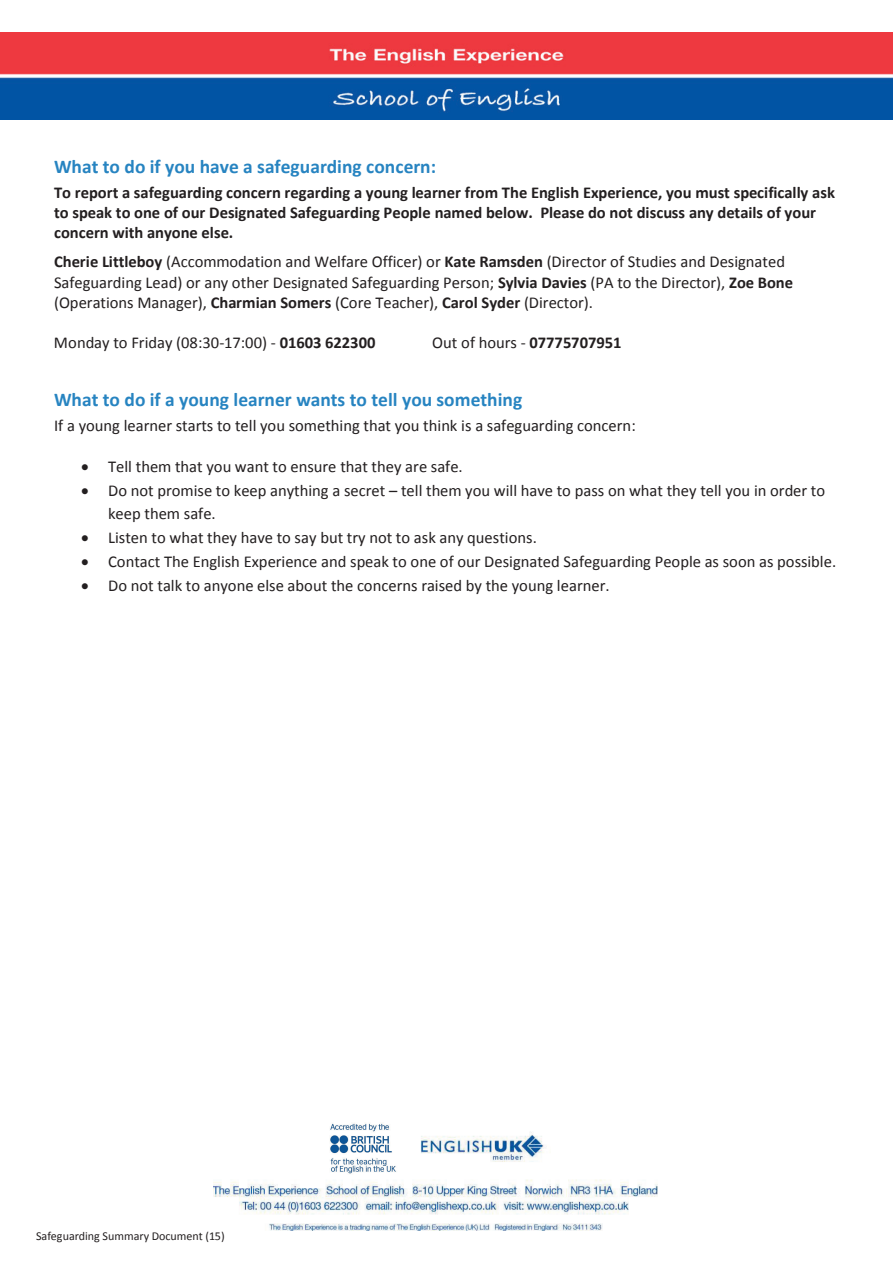
<style>
.page{position:relative;width:893px;height:1264px;background:#fff}
.page>*{position:absolute;margin:0;border:0;box-sizing:border-box;transform-origin:0 0}
.t1{font:700 19.5px "Calibri";color:#2784c1}
.t2{font:16.5px/20.1px "Calibri";color:#231f20}
.t3{font:700 16.5px/20.1px "Calibri";letter-spacing:-.005em;color:#231f20}
.t4{font:12px "Calibri";color:#231f20}
.s1{font-weight:700}
</style>
<div class="page">
<img style="left:1px;top:32px;width:891px;height:88px">
<img style="left:213px;top:1132px;width:445px;height:98px">
<div style="left:25px;top:1222px;width:216px;height:26px;background:#fff"></div>
<img style="left:327px;top:1166px;width:70px;height:7px">
<svg style="left:317px;top:1123px;width:88px;height:43px"></svg>
<p class="t1" style="left:54px;top:153px;width:383px">What to do if you have a safeguarding concern:</p>
<p class="t3" style="left:54px;top:182px;width:782px">To report a safeguarding concern regarding a young learner from The English Experience, you must specifically ask to speak to one of our Designated Safeguarding People named below. Please do not discuss any details of your concern with anyone else.</p>
<p class="t2" style="left:54px;top:251px;width:740px"><span class="s1">Cherie Littleboy</span> (Accommodation and Welfare Officer) or <span class="s1">Kate Ramsden</span> (Director of Studies and Designated<br>Safeguarding Lead) or any other Designated Safeguarding Person; <span class="s1">Sylvia Davies</span> (PA to the Director), <span class="s1">Zoe Bone </span>(Operations Manager), <span class="s1">Charmian Somers</span> (Core Teacher), <span class="s1">Carol Syder</span> (Director).</p>
<p class="t2" style="left:54px;top:332px;width:323px">Monday to Friday (08:30-17:00) - <span class="s1">01603 622300</span></p>
<p class="t2" style="left:432px;top:332px;width:191px">Out of hours - <span class="s1">07775707951</span></p>
<p class="t1" style="left:54px;top:386px;width:469px">What to do if a young learner wants to tell you something</p>
<p class="t2" style="left:54px;top:414px;width:583px">If a young learner starts to tell you something that you think is a safeguarding concern:</p>
<p class="t2" style="left:81px;top:456px;width:383px">• Tell them that you want to ensure that they are safe.</p>
<p class="t2" style="left:108px;top:478px;width:718px;line-height:23.1px;text-indent:-27px">• Do not promise to keep anything a secret – tell them you will have to pass on what they tell you in order to keep them safe.</p>
<p class="t2" style="left:81px;top:527px;width:457px">• Listen to what they have to say but try not to ask any questions.</p>
<p class="t2" style="left:81px;top:551px;width:756px">• Contact The English Experience and speak to one of our Designated Safeguarding People as soon as possible.</p>
<p class="t2" style="left:81px;top:575px;width:530px">• Do not talk to anyone else about the concerns raised by the young learner.</p>
<p class="t4" style="left:36px;top:1227px;width:190px">Safeguarding Summary Document (15)</p>
</div>
